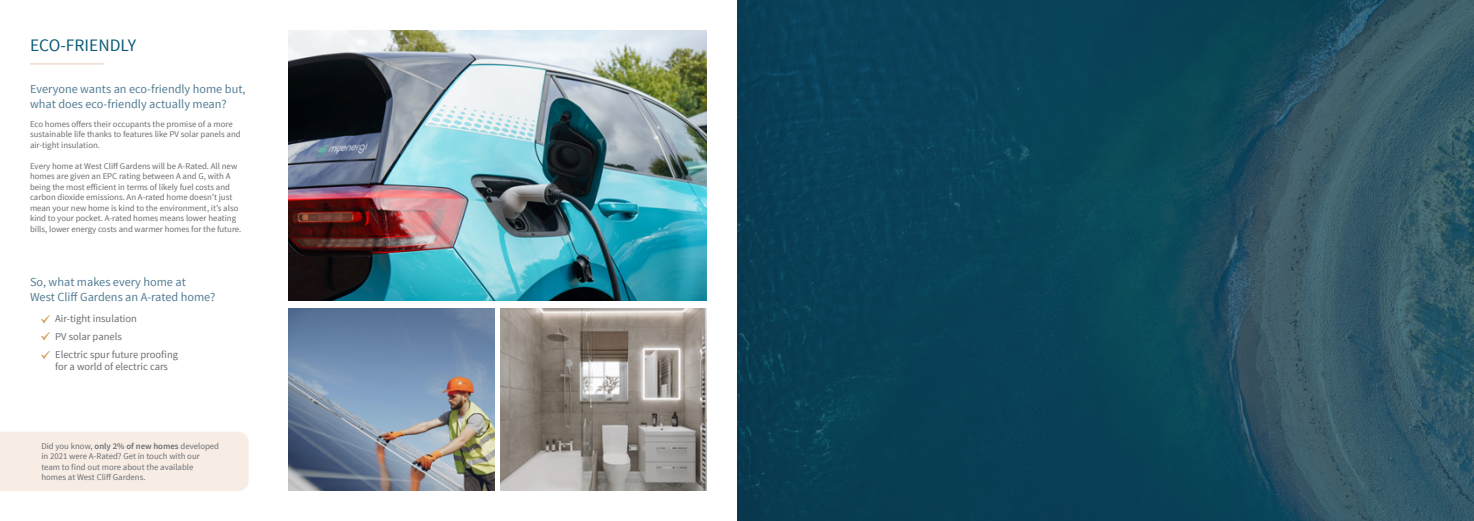
<style>
.page{position:relative;width:1474px;height:521px;background:#fff}
.page>*{position:absolute;margin:0;border:0;box-sizing:border-box;transform-origin:0 0}
.t1{font:17.5px "Source Sans Pro";color:#0b5c77}
.t2{font:12.25px/14.7px "Source Sans Pro";color:#537d94}
.t3{font:10.5px/12.6px "Source Sans Pro";color:#6c6d70}
.t4{font:8.75px/10.5px "Source Sans Pro";color:#6c6d70}
.s1{font-weight:600}
</style>
<div class="page">
<img style="left:288px;top:30px;width:419px;height:270px">
<img style="left:288px;top:309px;width:206px;height:182px">
<img style="left:500px;top:309px;width:207px;height:182px">
<hr style="left:30px;top:63px;width:74px;height:1px;background:#ebc9b4">
<svg style="left:41px;top:315px;width:9px;height:9px"></svg>
<svg style="left:41px;top:332px;width:9px;height:8px"></svg>
<svg style="left:41px;top:351px;width:9px;height:8px"></svg>
<div style="left:0;top:432px;width:248px;height:59px;background:#f7ede5"></div>
<svg style="left:737px;top:0;width:736px;height:521px;background:#17495b"></svg>
<p class="t1" style="left:30px;top:34px;width:107px">ECO-FRIENDLY</p>
<p class="t2" style="left:30px;top:82px;width:217px">Everyone wants an eco-friendly home but, what does eco-friendly actually mean?</p>
<p class="t4" style="left:30px;top:119px;width:212px">Eco homes offers their occupants the promise of a more sustainable life thanks to features like PV solar panels and air-tight insulation.</p>
<p class="t4" style="left:30px;top:161px;width:213px">Every home at West Cliff Gardens will be A-Rated. All new homes are given an EPC rating between A and G, with A being the most efficient in terms of likely fuel costs and carbon dioxide emissions. An A-rated home doesn’t just mean your new home is kind to the environment, it’s also kind to your pocket. A-rated homes means lower heating bills, lower energy costs and warmer homes for the future.</p>
<p class="t2" style="left:30px;top:275px;width:187px">So, what makes every home at<br>West Cliff Gardens an A-rated home?</p>
<p class="t3" style="left:55px;top:313px;width:83px">Air-tight insulation</p>
<p class="t3" style="left:55px;top:330px;width:68px">PV solar panels</p>
<p class="t3" style="left:55px;top:348px;width:124px">Electric spur future proofing for a world of electric cars</p>
<p class="t4" style="left:41px;top:441px;width:179px">Did you know, <span class="s1">only 2% of new homes</span> developed in 2021 were A-Rated? Get in touch with our team to find out more about the available homes at West Cliff Gardens.</p>
</div>
